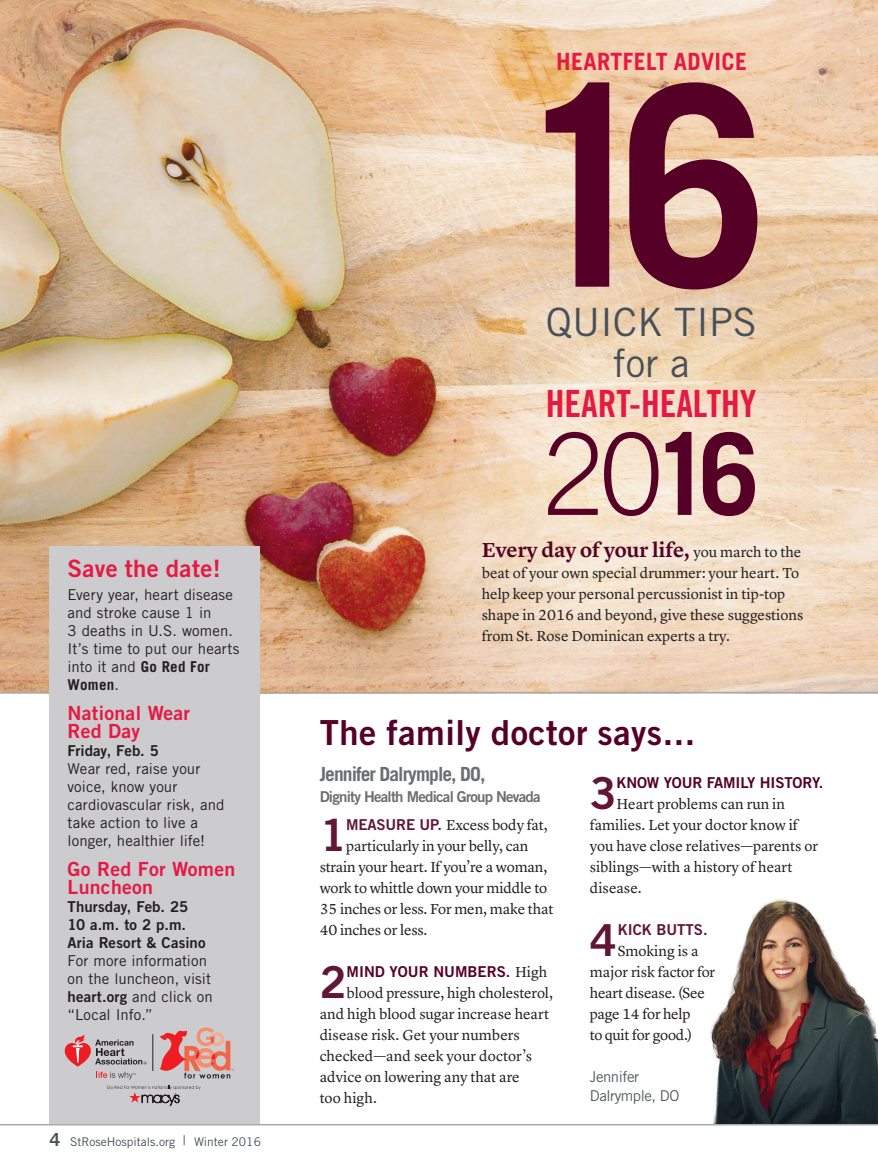
<style>
.page{position:relative;width:878px;height:1175px;background:#fff}
.page>*{position:absolute;margin:0;border:0;box-sizing:border-box;transform-origin:0 0}
._1_head_Secondary_ca{font:700 279px "Trade Gothic LT Std";color:#560028;scale:.96 1}
._1_head_Secondary_ca-2{font:300 113.4px "Trade Gothic LT Std";color:#560028;scale:.96 1}
._1_body__List__Digni{font:44.1px "Trade Gothic LT Std Bd 2";color:#611635}
._1_head_Subhead_Dign{font:39px "Trade Gothic LT Std";color:#4a5057}
._1_head_Subhead_Dign-2{font:37.5px "Trade Gothic LT Std Bd Cn 20";letter-spacing:-.005em;color:#e51a44}
._2_head_Bold_Dignity{font:34.5px "Trade Gothic LT Std Bd 2";letter-spacing:.015em;color:#560028}
._2_head_Bold_Dignity-2{font:24px "Trade Gothic LT Std Bd 2";letter-spacing:.015em;color:#e51a44}
._1_head_Bold_Dignity{font:700 23.85px "Trade Gothic LT Std";letter-spacing:.015em;color:#e51a44}
._1_body_INTRO_Dignit{font:600 21px "Lyon Text";letter-spacing:-.005em;color:#560028}
.Cal_ClassHd_Dignity{font:19.5px/18px "Trade Gothic LT Std Bd 2";letter-spacing:.015em;color:#e51a44}
._2_body_no__Dignity{font:700 19.5px "Trade Gothic LT Std";letter-spacing:-.05em;color:#6c6d70}
._1_body__List__Digni-2{font:15px "Lyon Text";letter-spacing:-.005em;color:#231f20}
.CTA_body{font:15px/18px "Trade Gothic LT Std";letter-spacing:.005em;color:#231f20}
._1_body_INTRO_Dignit-2{font:15px/21px "Lyon Text";color:#231f20}
.CTA_body-2{font:15px "Trade Gothic LT Std Bd 2";letter-spacing:.005em;color:#231f20}
._1_body__List__Digni-3{font:15px "Trade Gothic LT Std Bd 2";letter-spacing:-.01em;color:#560028}
._2_body_no__Dignity-2{font:15px "Trade Gothic LT Std Bd 2";letter-spacing:-.05em;color:#6c6d70}
.caption_Dignity-no-h{font:15px/19.5px "Trade Gothic LT Std";letter-spacing:-.03em;color:#575b63}
._1_body__List__Digni-4{font:15px "Trade Gothic LT Std Bd 2";color:#611635}
._1_head_Subhead_Dign-3{font:12px "Trade Gothic LT Std";color:#4a5057}
.s1{font-weight:700}
.s2{font-family:"Trade Gothic LT Std Bd 2"}
.s3{font-family:"Trade Gothic LT Std Bd 2";font-size:18px}
.s4{font-size:13.5px}
.s5{font-weight:400;font-size:15px;color:#231f20}
.s6{font-family:"Trade Gothic LT Std Bd 2";color:#611635}
.s7{font-family:"Lyon Text";color:#231f20}
</style>
<div class="page">
<img style="left:0;top:0;width:878px;height:692px">
<img style="left:710px;top:898px;width:168px;height:225px">
<hr style="left:0;top:692px;width:878px;height:1px;background:#a8a9ad">
<hr style="left:0;top:1124px;width:878px;height:1px;background:#a8a9ad">
<div style="left:50px;top:546px;width:210px;height:578px;background:#cccbcd"></div>
<hr style="left:152px;top:1034px;width:1px;height:37px;background:#231f20">
<svg style="left:160px;top:1027px;width:74px;height:51px"></svg>
<svg style="left:65px;top:1034px;width:81px;height:45px"></svg>
<svg style="left:107px;top:1085px;width:94px;height:20px"></svg>
<p class="_2_head_Bold_Dignity-2" style="left:68px;top:553px;width:155px">Save the date!</p>
<p class="CTA_body" style="left:68px;top:585px;width:173px">Every year, heart disease and stroke cause 1 in<br>3 deaths in U.S. women.<br>It’s time to put our hearts into it and <span class="s1">Go Red For<br>Women</span>.</p>
<p class="Cal_ClassHd_Dignity" style="left:68px;top:703px;width:124px">National Wear<br>Red Day</p>
<p class="CTA_body-2" style="left:68px;top:741px;width:93px">Friday, Feb. 5</p>
<p class="CTA_body" style="left:68px;top:759px;width:158px">Wear red, raise your voice, know your cardiovascular risk, and take action to live a longer, healthier life!</p>
<p class="Cal_ClassHd_Dignity" style="left:68px;top:859px;width:169px">Go Red For Women<br>Luncheon</p>
<p class="CTA_body-2" style="left:68px;top:897px;width:122px">Thursday, Feb. 25</p>
<p class="CTA_body-2" style="left:68px;top:915px;width:120px">10 a.m. to 2 p.m.</p>
<p class="CTA_body-2" style="left:68px;top:933px;width:139px">Aria Resort &amp; Casino</p>
<p class="CTA_body" style="left:68px;top:951px;width:147px">For more information on the luncheon, visit <span class="s2">heart.org</span> and click on “Local Info.”</p>
<p class="_1_head_Subhead_Dign-3" style="left:50px;top:1134px;width:213px"><span class="s3">4</span> StRoseHospitals.org <span class="s4">|</span> Winter 2016</p>
<p class="_1_head_Bold_Dignity" style="left:556px;top:47px;width:192px">HEARTFELT ADVICE</p>
<p class="_1_head_Secondary_ca" style="left:512px;top:16px;width:268px">16</p>
<p class="_1_head_Subhead_Dign" style="left:546px;top:298px;width:212px">QUICK TIPS</p>
<p class="_1_head_Subhead_Dign" style="left:613px;top:339px;width:78px">for a</p>
<p class="_1_head_Subhead_Dign-2" style="left:546px;top:381px;width:212px">HEART-HEALTHY</p>
<p class="_1_head_Secondary_ca-2" style="left:543px;top:407px;width:227px">20<span class="s1">16</span></p>
<p class="_1_body_INTRO_Dignit" style="left:482px;top:533px;width:321px">Every day of your life, <span class="s5">you march to the</span></p>
<p class="_1_body_INTRO_Dignit-2" style="left:482px;top:561px;width:323px">beat of your own special drummer: your heart. To help keep your personal percussionist in tip-top shape in 2016 and beyond, give these suggestions from St. Rose Dominican experts a try.</p>
<p class="_2_head_Bold_Dignity" style="left:320px;top:711px;width:377px">The family doctor says...</p>
<p class="_2_body_no__Dignity" style="left:320px;top:762px;width:167px">Jennifer Dalrymple, DO,</p>
<p class="_2_body_no__Dignity-2" style="left:320px;top:787px;width:222px">Dignity Health Medical Group Nevada</p>
<p class="_1_body__List__Digni" style="left:320px;top:807px;width:28px">1</p>
<p class="_1_body__List__Digni-2" style="left:346px;top:813px;width:203px"><span class="s6">MEASURE UP.</span> Excess body fat,</p>
<p class="_1_body__List__Digni-2" style="left:346px;top:834px;width:184px">particularly in your belly, can</p>
<p class="_1_body__List__Digni-2" style="left:320px;top:855px;width:229px">strain your heart. If you’re a woman,</p>
<p class="_1_body__List__Digni-2" style="left:320px;top:876px;width:229px">work to whittle down your middle to</p>
<p class="_1_body__List__Digni-2" style="left:320px;top:897px;width:235px">35 inches or less. For men, make that</p>
<p class="_1_body__List__Digni-2" style="left:320px;top:918px;width:109px">40 inches or less.</p>
<p class="_1_body__List__Digni" style="left:320px;top:954px;width:28px">2</p>
<p class="_1_body__List__Digni-3" style="left:346px;top:962px;width:202px">MIND YOUR NUMBERS. <span class="s7">High</span></p>
<p class="_1_body__List__Digni-2" style="left:346px;top:981px;width:208px">blood pressure, high cholesterol,</p>
<p class="_1_body__List__Digni-2" style="left:320px;top:1002px;width:231px">and high blood sugar increase heart</p>
<p class="_1_body__List__Digni-2" style="left:320px;top:1023px;width:202px">disease risk. Get your numbers</p>
<p class="_1_body__List__Digni-2" style="left:320px;top:1044px;width:214px">checked—and seek your doctor’s</p>
<p class="_1_body__List__Digni-2" style="left:320px;top:1065px;width:202px">advice on lowering any that are</p>
<p class="_1_body__List__Digni-2" style="left:320px;top:1086px;width:59px">too high.</p>
<p class="_1_body__List__Digni" style="left:590px;top:765px;width:28px">3</p>
<p class="_1_body__List__Digni-3" style="left:616px;top:773px;width:208px">KNOW YOUR FAMILY HISTORY.</p>
<p class="_1_body__List__Digni-2" style="left:616px;top:792px;width:170px">Heart problems can run in</p>
<p class="_1_body__List__Digni-2" style="left:590px;top:813px;width:210px">families. Let your doctor know if</p>
<p class="_1_body__List__Digni-2" style="left:590px;top:834px;width:230px">you have close relatives—parents or</p>
<p class="_1_body__List__Digni-2" style="left:590px;top:855px;width:204px">siblings—with a history of heart</p>
<p class="_1_body__List__Digni-2" style="left:590px;top:876px;width:53px">disease.</p>
<p class="_1_body__List__Digni" style="left:590px;top:912px;width:28px">4</p>
<p class="_1_body__List__Digni-4" style="left:617px;top:920px;width:91px">KICK BUTTS.</p>
<p class="_1_body__List__Digni-2" style="left:617px;top:939px;width:82px">Smoking is a</p>
<p class="_1_body__List__Digni-2" style="left:590px;top:960px;width:127px">major risk factor for</p>
<p class="_1_body__List__Digni-2" style="left:590px;top:981px;width:117px">heart disease. (See</p>
<p class="_1_body__List__Digni-2" style="left:590px;top:1002px;width:102px">page 14 for help</p>
<p class="_1_body__List__Digni-2" style="left:590px;top:1023px;width:104px">to quit for good.)</p>
<p class="caption_Dignity-no-h" style="left:590px;top:1066px;width:91px">Jennifer<br>Dalrymple, DO</p>
</div>
